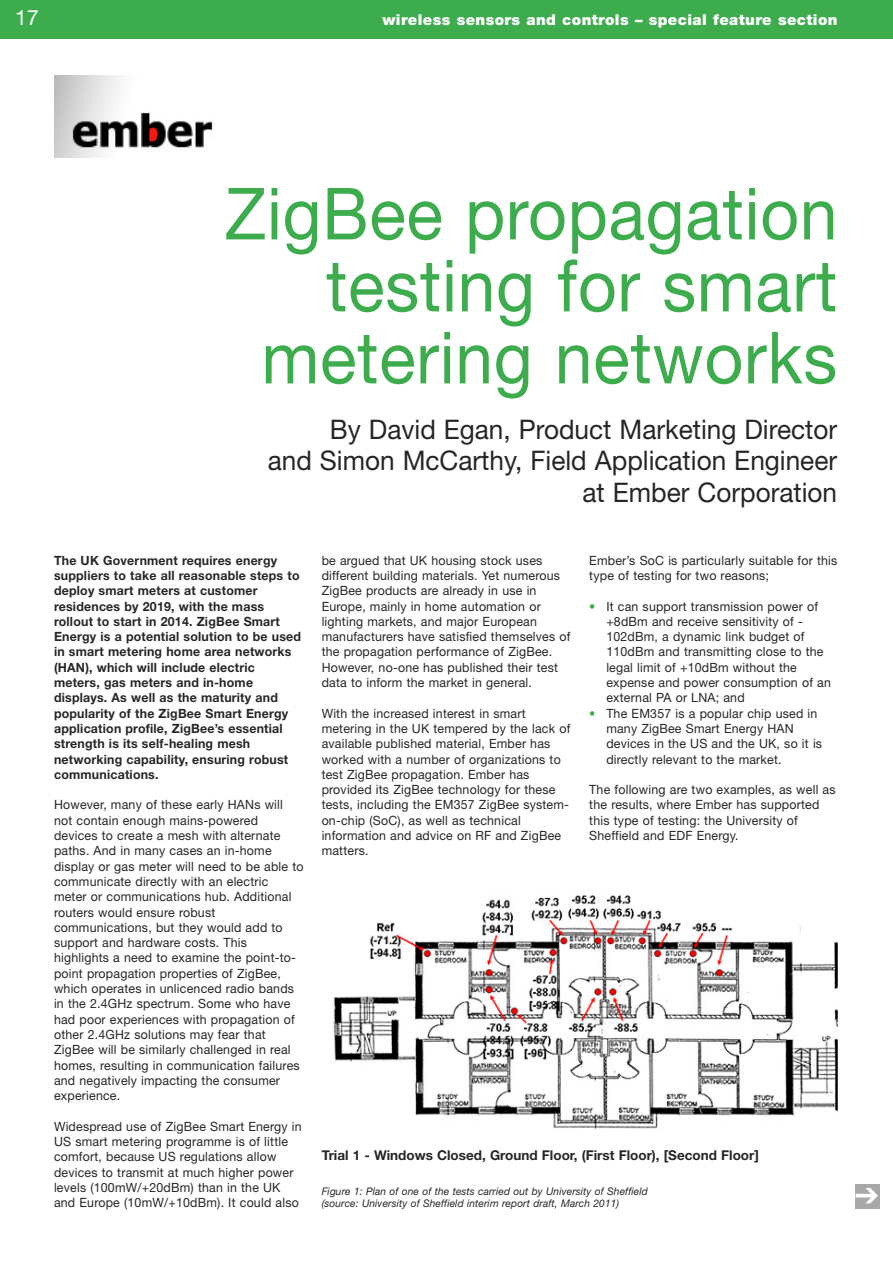
<style>
.page{position:relative;width:893px;height:1263px;background:#fff}
.page>*{position:absolute;margin:0;border:0;box-sizing:border-box;transform-origin:0 0}
.t1{font:72px/72px "Helvetica Neue";letter-spacing:.01em;color:#3dac4d;text-align:right;scale:.94 1}
.t2{font:27px/31.5px "Helvetica Neue";color:#272627;text-align:right}
.t3{font:21px "Helvetica Neue";color:#fff}
.t4{font:900 15px "Helvetica Neue";letter-spacing:.025em;color:#fff}
.t5{font:700 13.5px "Helvetica Neue";color:#272627}
.t6{font:12.75px/15.3px "Helvetica Neue";letter-spacing:.015em;color:#272627}
.t7{font:700 12.75px/15.3px "Helvetica Neue";letter-spacing:.015em;color:#272627}
.t8{font:italic 10.5px/12px "Helvetica Neue";letter-spacing:.01em;color:#272627}
.s1{color:#3dac4d}
</style>
<div class="page">
<img style="left:55px;top:75px;width:158px;height:82px">
<div style="left:0;top:0;width:892px;height:38px;background:#3dac4d"></div>
<div style="left:854px;top:1184px;width:25px;height:24px;background:#a9a8a9"></div>
<img style="left:332px;top:895px;width:506px;height:234px">
<h3 class="t3" style="left:15px;top:10px;width:25px">17</h3>
<p class="t4" style="left:382px;top:15px;width:456px">wireless sensors and controls – special feature section</p>
<h1 class="t1" style="left:225px;top:185px;width:653px">ZigBee propagation testing for smart metering networks</h1>
<h2 class="t2" style="left:268px;top:416px;width:571px">By David Egan, Product Marketing Director<br>and Simon McCarthy, Field Application Engineer at Ember Corporation</h2>
<p class="t7" style="left:54px;top:554px;width:248px">The UK Government requires energy suppliers to take all reasonable steps to deploy smart meters at customer residences by 2019, with the mass rollout to start in 2014. ZigBee Smart Energy is a potential solution to be used in smart metering home area networks (HAN), which will include electric meters, gas meters and in-home displays. As well as the maturity and popularity of the ZigBee Smart Energy application profile, ZigBee’s essential strength is its self-healing mesh networking capability, ensuring robust communications.</p>
<p class="t6" style="left:54px;top:799px;width:251px">However, many of these early HANs will not contain enough mains-powered devices to create a mesh with alternate paths. And in many cases an in-home display or gas meter will need to be able to communicate directly with an electric meter or communications hub. Additional routers would ensure robust communications, but they would add to support and hardware costs. This highlights a need to examine the point-to&shy;point propagation properties of ZigBee, which operates in unlicenced radio bands in the 2.4GHz spectrum. Some who have had poor experiences with propagation of other 2.4GHz solutions may fear that ZigBee will be similarly challenged in real homes, resulting in communication failures and negatively impacting the consumer experience.</p>
<p class="t6" style="left:54px;top:1120px;width:249px">Widespread use of ZigBee Smart Energy in US smart metering programme is of little comfort, because US regulations allow devices to transmit at much higher power levels (100mW/+20dBm) than in the UK and Europe (10mW/+10dBm). It could also</p>
<p class="t6" style="left:322px;top:554px;width:250px">be argued that UK housing stock uses different building materials. Yet numerous ZigBee products are already in use in Europe, mainly in home automation or lighting markets, and major European manufacturers have satisfied themselves of the propagation performance of ZigBee.<br>However, no-one has published their test data to inform the market in general.</p>
<p class="t6" style="left:322px;top:707px;width:250px">With the increased interest in smart metering in the UK tempered by the lack of available published material, Ember has worked with a number of organizations to test ZigBee propagation. Ember has provided its ZigBee technology for these tests, including the EM357 ZigBee system&shy;on-chip (SoC), as well as technical information and advice on RF and ZigBee matters.</p>
<p class="t6" style="left:589px;top:554px;width:249px">Ember’s SoC is particularly suitable for this type of testing for two reasons;</p>
<p class="t6" style="left:606px;top:600px;width:226px;text-indent:-17px"><span class="s1">•</span> It can support transmission power of +8dBm and receive sensitivity of - 102dBm, a dynamic link budget of 110dBm and transmitting close to the legal limit of +10dBm without the expense and power consumption of an external PA or LNA; and</p>
<p class="t6" style="left:606px;top:707px;width:217px;text-indent:-17px"><span class="s1">•</span> The EM357 is a popular chip used in many ZigBee Smart Energy HAN devices in the US and the UK, so it is directly relevant to the market.</p>
<p class="t6" style="left:589px;top:783px;width:248px">The following are two examples, as well as the results, where Ember has supported this type of testing: the University of Sheffield and EDF Energy.</p>
<p class="t5" style="left:322px;top:1150px;width:439px">Trial 1 - Windows Closed, Ground Floor, (First Floor), [Second Floor]</p>
<p class="t8" style="left:322px;top:1186px;width:328px">Figure 1: Plan of one of the tests carried out by University of Sheffield (source: University of Sheffield interim report draft, March 2011)</p>
</div>
